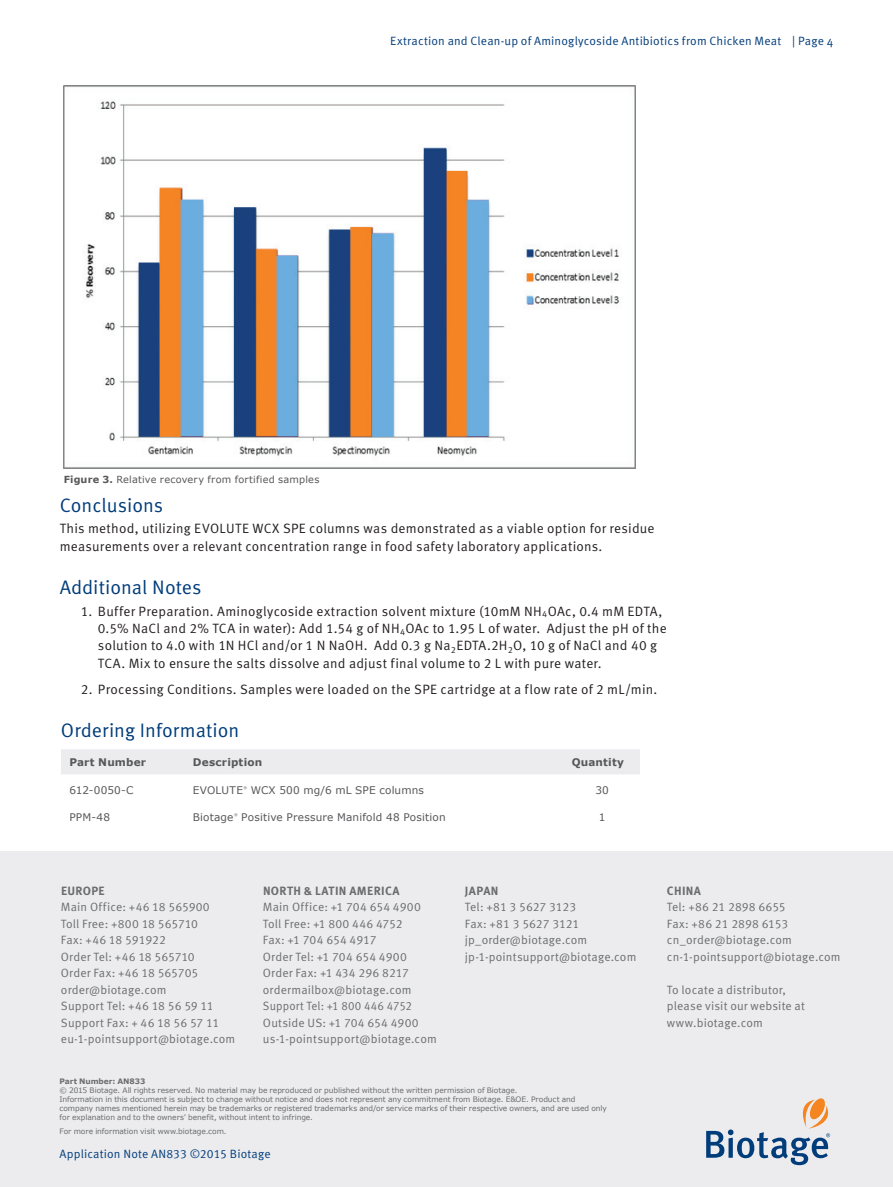
<style>
.page{position:relative;width:893px;height:1187px;background:#fff}
.page>*{position:absolute;margin:0;border:0;box-sizing:border-box;transform-origin:0 0}
.t1{font:19.5px "Meta OT Norm";color:#013c7b}
.t2{font:13.5px/17.2px "Meta OT Norm";letter-spacing:.015em;color:#231f20}
.t3{font:12px/16.5px "Meta OT Norm";letter-spacing:.01em;color:#6c6d70}
.t4{font:12px "Meta OT Norm";letter-spacing:.01em;color:#013c7b}
.t5{font:700 12px "Meta OT";letter-spacing:.03em;color:#6c6d70}
.t6{font:12px "Meta OT Norm";letter-spacing:.01em;color:#013d7d}
.t7{font:10.5px "Verdana";letter-spacing:.015em;color:#57585a}
.t8{font:700 10.5px "Verdana";letter-spacing:.015em;color:#57585a}
.t9{font:9.75px "Verdana";letter-spacing:.02em;color:#57585a}
.t10{font:7.5px/9px "Verdana";letter-spacing:-.005em;color:#6c6d70}
.t11{font:700 7.5px "Verdana";letter-spacing:-.01em;color:#6c6d70}
.t12{font:3.6px "Verdana";color:#57585a}
.s1{font-weight:700}
</style>
<div class="page">
<div style="left:0;top:1078px;width:893px;height:108px;background:#ececee"></div>
<svg style="left:706px;top:1098px;width:124px;height:67px"></svg>
<div style="left:0;top:910px;width:893px;height:179px;background:#ececee"></div>
<div style="left:0;top:851px;width:893px;height:201px;background:#ececee"></div>
<div style="left:61px;top:749px;width:579px;height:25px;background:#ececee"></div>
<img style="left:64px;top:85px;width:571px;height:383px">
<p class="t4" style="left:390px;top:34px;width:445px">Extraction and Clean-up of Aminoglycoside Antibiotics from Chicken Meat | Page 4</p>
<p class="t9" style="left:64px;top:473px;width:257px"><span class="s1">Figure 3.</span> Relative recovery from fortified samples</p>
<h1 class="t1" style="left:60px;top:494px;width:105px">Conclusions</h1>
<p class="t2" style="left:60px;top:520px;width:596px">This method, utilizing EVOLUTE WCX SPE columns was demonstrated as a viable option for residue measurements over a relevant concentration range in food safety laboratory applications.</p>
<h1 class="t1" style="left:60px;top:576px;width:143px">Additional Notes</h1>
<p class="t2" style="left:98px;top:603px;width:570px;text-indent:-17px">1. Buffer Preparation. Aminoglycoside extraction solvent mixture (10mM NH<sub>4</sub>OAc, 0.4 mM EDTA, 0.5% NaCl and 2% TCA in water): Add 1.54 g of NH<sub>4</sub>OAc to 1.95 L of water. Adjust the pH of the solution to 4.0 with 1N HCl and/or 1 N NaOH. Add 0.3 g Na<sub>2</sub>EDTA.2H<sub>2</sub>O, 10 g of NaCl and 40 g TCA. Mix to ensure the salts dissolve and adjust final volume to 2 L with pure water.</p>
<p class="t2" style="left:81px;top:680px;width:578px">2. Processing Conditions. Samples were loaded on the SPE cartridge at a flow rate of 2 mL/min.</p>
<h1 class="t1" style="left:61px;top:718px;width:180px">Ordering Information</h1>
<p class="t8" style="left:69px;top:755px;width:78px">Part Number</p>
<p class="t8" style="left:193px;top:755px;width:71px">Description</p>
<p class="t8" style="left:572px;top:755px;width:54px">Quantity</p>
<p class="t7" style="left:69px;top:784px;width:66px">612-0050-C</p>
<p class="t7" style="left:193px;top:784px;width:52px">EVOLUTE</p>
<p class="t12" style="left:243px;top:785px;width:5px">®</p>
<p class="t7" style="left:251px;top:784px;width:175px">WCX 500 mg/6 mL SPE columns</p>
<p class="t7" style="left:595px;top:784px;width:15px">30</p>
<p class="t7" style="left:69px;top:810px;width:42px">PPM-48</p>
<p class="t7" style="left:193px;top:810px;width:42px">Biotage</p>
<p class="t12" style="left:234px;top:812px;width:5px">®</p>
<p class="t7" style="left:241px;top:810px;width:206px">Positive Pressure Manifold 48 Position</p>
<p class="t7" style="left:599px;top:810px;width:8px">1</p>
<p class="t5" style="left:61px;top:883px;width:45px">EUROPE</p>
<p class="t3" style="left:61px;top:899px;width:176px">Main Office: +46 18 565900<br>Toll Free: +800 18 565710<br>Fax: +46 18 591922<br>Order Tel: +46 18 565710<br>Order Fax: +46 18 565705 order@biotage.com<br>Support Tel: +46 18 56 59 11<br>Support Fax: + 46 18 56 57 11 eu-1-pointsupport@biotage.com</p>
<p class="t5" style="left:263px;top:883px;width:138px">NORTH &amp; LATIN AMERICA</p>
<p class="t3" style="left:263px;top:899px;width:175px">Main Office: +1 704 654 4900<br>Toll Free: +1 800 446 4752<br>Fax: +1 704 654 4917<br>Order Tel: +1 704 654 4900<br>Order Fax: +1 434 296 8217 ordermailbox@biotage.com<br>Support Tel: +1 800 446 4752<br>Outside US: +1 704 654 4900 us-1-pointsupport@biotage.com</p>
<p class="t5" style="left:465px;top:883px;width:35px">JAPAN</p>
<p class="t3" style="left:465px;top:899px;width:173px">Tel: +81 3 5627 3123<br>Fax: +81 3 5627 3121 jp_order@biotage.com jp-1-pointsupport@biotage.com</p>
<p class="t11" style="left:60px;top:1076px;width:87px">Part Number: AN833</p>
<p class="t10" style="left:60px;top:1085px;width:549px">© 2015 Biotage. All rights reserved. No material may be reproduced or published without the written permission of Biotage.<br>Information in this document is subject to change without notice and does not represent any commitment from Biotage. E&amp;OE. Product and company names mentioned herein may be trademarks or registered trademarks and/or service marks of their respective owners, and are used only for explanation and to the owners’ benefit, without intent to infringe.</p>
<p class="t10" style="left:60px;top:1126px;width:168px">For more information visit www.biotage.com.</p>
<p class="t6" style="left:60px;top:1146px;width:213px">Application Note AN833 ©2015 Biotage</p>
<p class="t5" style="left:667px;top:883px;width:36px">CHINA</p>
<p class="t3" style="left:667px;top:899px;width:175px">Tel: +86 21 2898 6655<br>Fax: +86 21 2898 6153 cn_order@biotage.com cn-1-pointsupport@biotage.com</p>
<p class="t3" style="left:667px;top:981px;width:140px">To locate a distributor, please visit our website at www.biotage.com</p>
</div>
